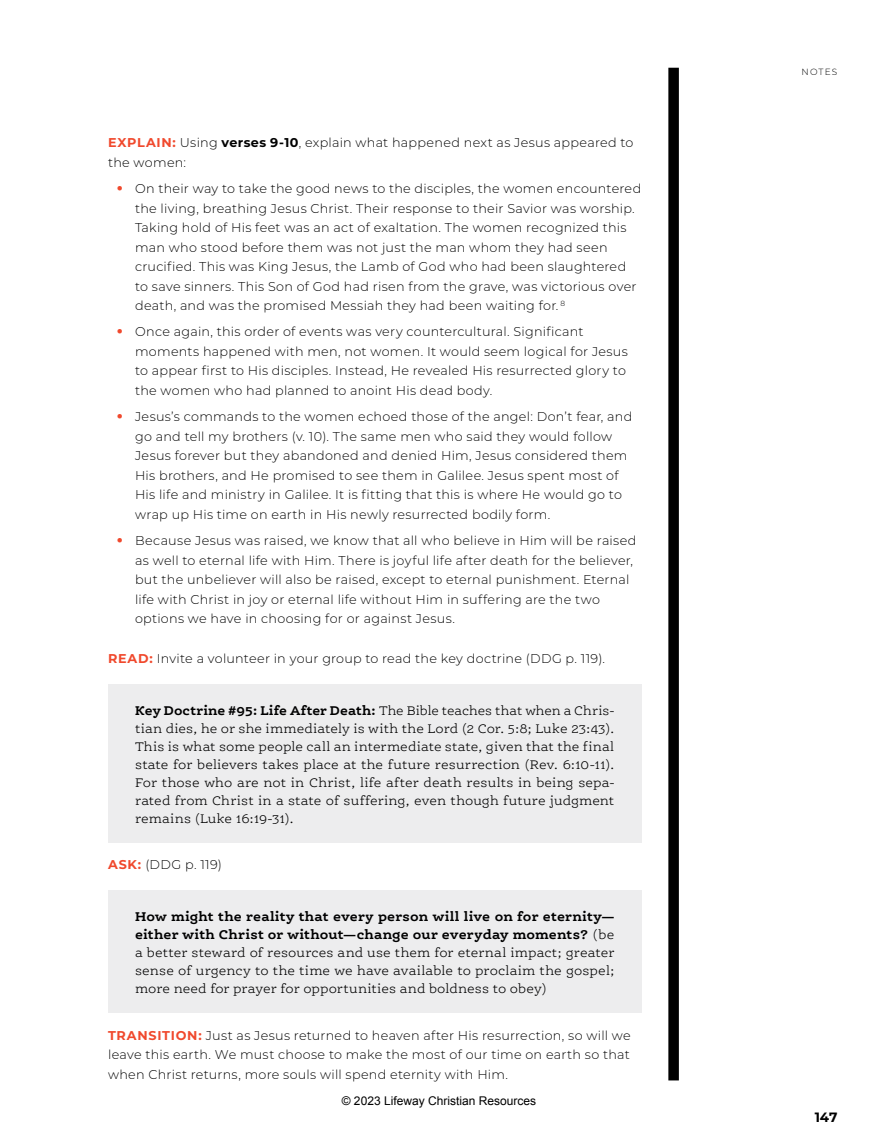
<style>
.page{position:relative;width:878px;height:1148px;background:#fff}
.page>*{position:absolute;margin:0;border:0;box-sizing:border-box;transform-origin:0 0}
.t1{font:300 13.5px/18px "Ernestine Pro";letter-spacing:.005em;color:#000;text-align:justify}
.t2{font:700 13.5px "Montserrat";color:#000}
.t3{font:300 12.75px/19.5px "Montserrat";letter-spacing:.02em;color:#000}
.t4{font:12px "Arial";color:#000}
.t5{font:300 9px "Montserrat";letter-spacing:.125em;color:#000}
.s1{font-weight:700;color:#f0492d}
.s2{font-weight:700}
.s3{font-size:36px;color:#f0492d}
</style>
<div class="page">
<div style="left:668px;top:68px;width:10px;height:1012px;background:#000"></div>
<div style="left:108px;top:684px;width:533px;height:159px;background:#ededee"></div>
<div style="left:108px;top:890px;width:533px;height:123px;background:#ededee"></div>
<p class="t3" style="left:108px;top:133px;width:527px"><span class="s1">EXPLAIN:</span> Using <span class="s2">verses 9-10</span>, explain what happened next as Jesus appeared to the women:</p>
<p class="t3" style="left:135px;top:178px;width:507px;text-indent:-20px"><span class="s3">•</span> On their way to take the good news to the disciples, the women encountered the living, breathing Jesus Christ. Their response to their Savior was worship.<br>Taking hold of His feet was an act of exaltation. The women recognized this man who stood before them was not just the man whom they had seen crucified. This was King Jesus, the Lamb of God who had been slaughtered to save sinners. This Son of God had risen from the grave, was victorious over death, and was the promised Messiah they had been waiting for. <sup>8</sup></p>
<p class="t3" style="left:135px;top:322px;width:494px;text-indent:-20px"><span class="s3">•</span> Once again, this order of events was very countercultural. Significant moments happened with men, not women. It would seem logical for Jesus to appear first to His disciples. Instead, He revealed His resurrected glory to the women who had planned to anoint His dead body.</p>
<p class="t3" style="left:135px;top:406px;width:499px;text-indent:-20px"><span class="s3">•</span> Jesus’s commands to the women echoed those of the angel: Don’t fear, and go and tell my brothers (v. 10). The same men who said they would follow Jesus forever but they abandoned and denied Him, Jesus considered them His brothers, and He promised to see them in Galilee. Jesus spent most of His life and ministry in Galilee. It is fitting that this is where He would go to wrap up His time on earth in His newly resurrected bodily form.</p>
<p class="t3" style="left:135px;top:530px;width:503px;text-indent:-20px"><span class="s3">•</span> Because Jesus was raised, we know that all who believe in Him will be raised as well to eternal life with Him. There is joyful life after death for the believer, but the unbeliever will also be raised, except to eternal punishment. Eternal life with Christ in joy or eternal life without Him in suffering are the two options we have in choosing for or against Jesus.</p>
<p class="t3" style="left:108px;top:648px;width:498px"><span class="s1">READ:</span> Invite a volunteer in your group to read the key doctrine (DDG p. 119).</p>
<p class="t1" style="left:135px;top:701px;width:481px"><span class="s2">Key Doctrine #95: Life After Death:</span> The Bible teaches that when a Chris&shy;tian dies, he or she immediately is with the Lord (2 Cor. 5:8; Luke 23:43).<br>This is what some people call an intermediate state, given that the final state for believers takes place at the future resurrection (Rev. 6:10-11).<br>For those who are not in Christ, life after death results in being sepa&shy;rated from Christ in a state of suffering, even though future judgment remains (Luke 16:19-31).</p>
<p class="t3" style="left:108px;top:854px;width:115px"><span class="s1">ASK:</span> (DDG p. 119)</p>
<p class="t1" style="left:135px;top:907px;width:481px"><span class="s2">How might the reality that every person will live on for eternity— either with Christ or without—change our everyday moments?</span> (be a better steward of resources and use them for eternal impact; greater sense of urgency to the time we have available to proclaim the gospel; more need for prayer for opportunities and boldness to obey)</p>
<p class="t3" style="left:108px;top:1024px;width:524px;text-align:justify"><span class="s1">TRANSITION:</span> Just as Jesus returned to heaven after His resurrection, so will we leave this earth. We must choose to make the most of our time on earth so that when Christ returns, more souls will spend eternity with Him.</p>
<p class="t4" style="left:342px;top:1092px;width:196px">© 2023 Lifeway Christian Resources</p>
<p class="t5" style="left:801px;top:66px;width:37px">NOTES</p>
<p class="t2" style="left:814px;top:1107px;width:24px">147</p>
</div>
